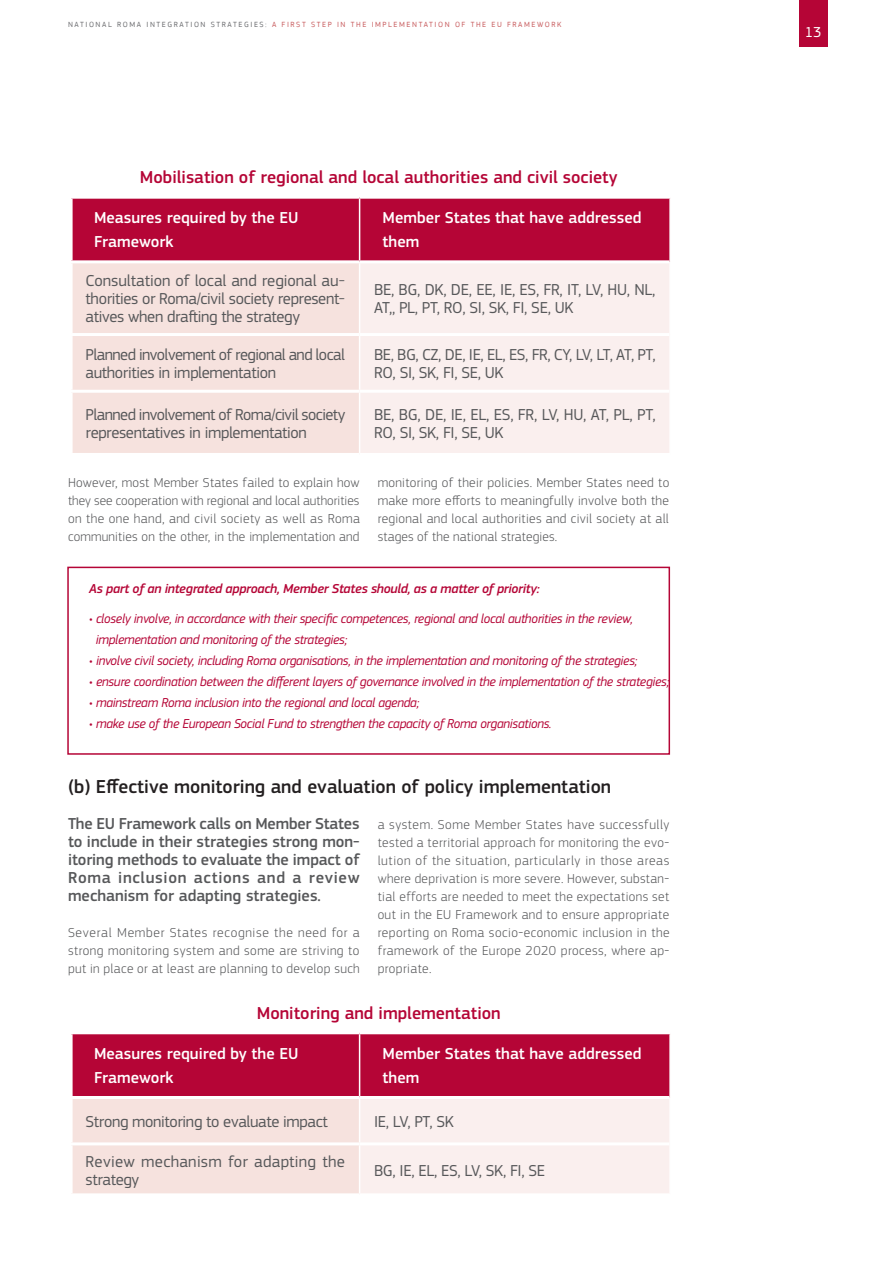
<style>
.page{position:relative;width:893px;height:1263px;background:#fff}
.page>*{position:absolute;margin:0;border:0;box-sizing:border-box;transform-origin:0 0}
.LEVEL3-title{font:500 19.5px "EC Square Sans Pro";color:#231f20}
.title-figures{font:500 18px "EC Square Sans Pro";color:#b50536}
._1-table-part1{font:16.5px/18px "EC Square Sans Pro";letter-spacing:-.02em;color:#57585a}
.chapeau{font:500 16.5px/18px "EC Square Sans Pro";color:#57585a;text-align:justify}
.headings_table{font:500 16.5px/24px "EC Square Sans Pro";color:#fff}
._1-table-part1-2{font:16.5px/18px "EC Square Sans Pro";letter-spacing:.015em;color:#57585a}
.t1{font:15px "EC Square Sans Pro";color:#fff}
.body{font:300 13.5px/18px "EC Square Sans Pro";letter-spacing:.025em;color:#57585a;text-align:justify}
.recommandations{font:italic 13.5px "EC Square Sans Pro";letter-spacing:-.02em;color:#b50536}
.recommandations-2{font:italic 500 13.5px "EC Square Sans Pro";letter-spacing:-.02em;color:#b50536}
.t2{font:7.8px "PF Square Sans Pro";letter-spacing:.2em;color:#c85c5e}
.s1{color:#6c6d70}
</style>
<div class="page">
<div style="left:799px;top:0;width:28px;height:47px;background:#b50536"></div>
<div style="left:67px;top:567px;width:603px;height:188px;border:2px solid #b50536"></div>
<div style="left:73px;top:199px;width:596px;height:61px;background:#b50536"></div>
<div style="left:73px;top:263px;width:286px;height:190px;background:#f6e2de"></div>
<div style="left:360px;top:263px;width:309px;height:190px;background:#faefee"></div>
<hr style="left:359px;top:199px;width:1px;height:61px;background:#fff">
<hr style="left:70px;top:333px;width:290px;height:3px;background:#fff">
<hr style="left:360px;top:333px;width:309px;height:3px;background:#fff">
<hr style="left:70px;top:390px;width:290px;height:3px;background:#fff">
<hr style="left:360px;top:390px;width:309px;height:3px;background:#fff">
<svg style="left:73px;top:1034px;width:596px;height:159px;background:#dd8d9f"></svg>
<hr style="left:359px;top:1034px;width:1px;height:62px;background:#fff">
<hr style="left:359px;top:1099px;width:1px;height:43px;background:#fff">
<hr style="left:359px;top:1145px;width:1px;height:48px;background:#fff">
<hr style="left:70px;top:1096px;width:290px;height:3px;background:#fff">
<hr style="left:360px;top:1096px;width:309px;height:3px;background:#fff">
<hr style="left:70px;top:1142px;width:290px;height:3px;background:#fff">
<hr style="left:360px;top:1142px;width:309px;height:3px;background:#fff">
<p class="t2" style="left:68px;top:20px;width:495px"><span class="s1">NATIONAL ROMA INTEGRATION STRATEGIES:</span> A FIRST STEP IN THE IMPLEMENTATION OF THE EU FRAMEWORK</p>
<p class="title-figures" style="left:140px;top:167px;width:479px">Mobilisation of regional and local authorities and civil society</p>
<p class="headings_table" style="left:94px;top:206px;width:206px">Measures required by the EU<br>Framework</p>
<p class="headings_table" style="left:383px;top:206px;width:260px">Member States that have addressed them</p>
<p class="_1-table-part1" style="left:86px;top:272px;width:261px;text-align:justify">Consultation of local and regional au&shy;thorities or Roma/civil society represent&shy;atives when drafting the strategy</p>
<p class="_1-table-part1" style="left:374px;top:281px;width:283px">BE, BG, DK, DE, EE, IE, ES, FR, IT, LV, HU, NL,<br>AT,, PL, PT, RO, SI, SK, FI, SE, UK</p>
<p class="_1-table-part1" style="left:86px;top:346px;width:261px">Planned involvement of regional and local authorities in implementation</p>
<p class="_1-table-part1" style="left:374px;top:346px;width:283px">BE, BG, CZ, DE, IE, EL, ES, FR, CY, LV, LT, AT, PT,<br>RO, SI, SK, FI, SE, UK</p>
<p class="_1-table-part1" style="left:86px;top:406px;width:261px">Planned involvement of Roma/civil society representatives in implementation</p>
<p class="_1-table-part1" style="left:374px;top:406px;width:283px">BE, BG, DE, IE, EL, ES, FR, LV, HU, AT, PL, PT,<br>RO, SI, SK, FI, SE, UK</p>
<p class="body" style="left:68px;top:474px;width:293px">However, most Member States failed to explain how they see cooperation with regional and local authorities on the one hand, and civil society as well as Roma communities on the other, in the implementation and</p>
<p class="body" style="left:378px;top:474px;width:293px">monitoring of their policies. Member States need to make more efforts to meaningfully involve both the regional and local authorities and civil society at all stages of the national strategies.</p>
<p class="recommandations-2" style="left:89px;top:581px;width:452px">As part of an integrated approach, Member States should, as a matter of priority:</p>
<p class="recommandations" style="left:89px;top:611px;width:545px">• closely involve, in accordance with their specific competences, regional and local authorities in the review,</p>
<p class="recommandations" style="left:96px;top:632px;width:253px">implementation and monitoring of the strategies;</p>
<p class="recommandations" style="left:89px;top:653px;width:550px">• involve civil society, including Roma organisations, in the implementation and monitoring of the strategies;</p>
<p class="recommandations" style="left:89px;top:674px;width:581px">• ensure coordination between the different layers of governance involved in the implementation of the strategies;</p>
<p class="recommandations" style="left:89px;top:695px;width:331px">• mainstream Roma inclusion into the regional and local agenda;</p>
<p class="recommandations" style="left:89px;top:716px;width:464px">• make use of the European Social Fund to strengthen the capacity of Roma organisations.</p>
<p class="LEVEL3-title" style="left:68px;top:775px;width:545px">(b) Effective monitoring and evaluation of policy implementation</p>
<p class="chapeau" style="left:68px;top:815px;width:293px">The EU Framework calls on Member States to include in their strategies strong mon&shy;itoring methods to evaluate the impact of Roma inclusion actions and a review mechanism for adapting strategies.</p>
<p class="body" style="left:68px;top:924px;width:293px">Several Member States recognise the need for a strong monitoring system and some are striving to put in place or at least are planning to develop such</p>
<p class="body" style="left:378px;top:816px;width:293px">a system. Some Member States have successfully tested a territorial approach for monitoring the evo&shy;lution of the situation, particularly in those areas where deprivation is more severe. However, substan&shy;tial efforts are needed to meet the expectations set out in the EU Framework and to ensure appropriate reporting on Roma socio-economic inclusion in the framework of the Europe 2020 process, where ap&shy;propriate.</p>
<p class="title-figures" style="left:257px;top:1002px;width:245px">Monitoring and implementation</p>
<p class="headings_table" style="left:94px;top:1041px;width:206px">Measures required by the EU<br>Framework</p>
<p class="headings_table" style="left:383px;top:1041px;width:260px">Member States that have addressed them</p>
<p class="_1-table-part1" style="left:86px;top:1112px;width:244px">Strong monitoring to evaluate impact</p>
<p class="_1-table-part1" style="left:374px;top:1112px;width:81px">IE, LV, PT, SK</p>
<p class="_1-table-part1-2" style="left:86px;top:1152px;width:261px">Review mechanism for adapting the strategy</p>
<p class="_1-table-part1" style="left:374px;top:1161px;width:173px">BG, IE, EL, ES, LV, SK, FI, SE</p>
<p class="t1" style="left:805px;top:23px;width:18px">13</p>
</div>
